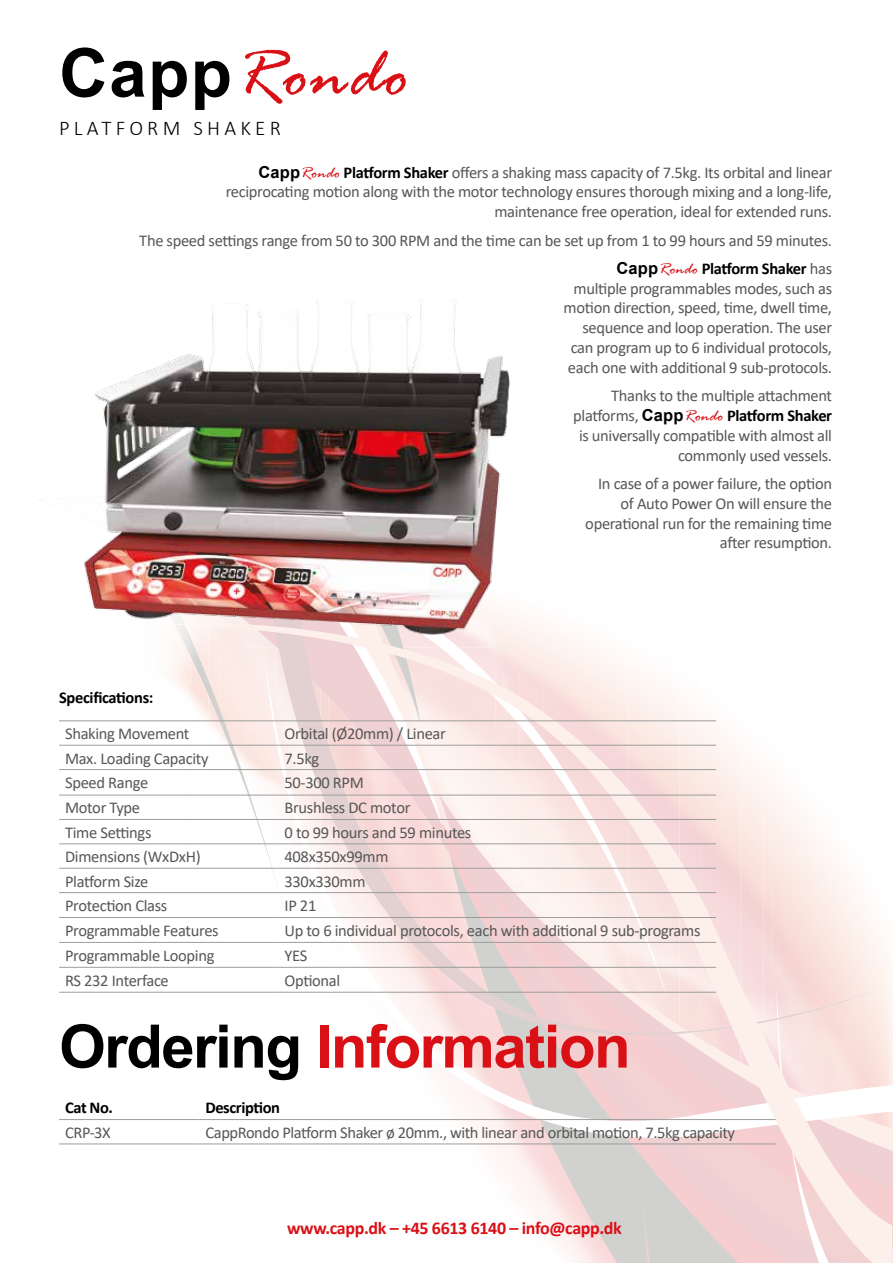
<style>
.page{position:relative;width:893px;height:1263px;background:#fff}
.page>*{position:absolute;margin:0;border:0;box-sizing:border-box;transform-origin:0 0}
.t1{font:italic 72px "Rage";letter-spacing:.02em;color:#d91016}
.t2{font:700 60px "Arial";letter-spacing:-.025em;color:#d91016}
.t3{font:300 21px "Calibri";letter-spacing:.2em;color:#000}
.t4{font:700 18px "Calibri";letter-spacing:-.02em;color:#d91016}
.t5{font:16.5px/19.8px "Calibri";letter-spacing:-.02em;color:#575756;text-align:right}
.t6{font:700 16.5px "Calibri";letter-spacing:-.025em;color:#000}
.s1{font-family:"Arial";font-weight:700;font-style:normal;font-size:67.5px;color:#000}
.s2{font-family:"Arial";font-weight:700;color:#000}
.s3{font-family:"Rage";font-style:italic;color:#d91016}
.s4{font-weight:700;color:#000}
.s5{color:#000}
</style>
<div class="page">
<svg style="left:167px;top:645px;width:725px;height:618px"></svg>
<img style="left:59px;top:779px;width:184px;height:36px">
<img style="left:543px;top:628px;width:37px;height:45px">
<img style="left:431px;top:673px;width:149px;height:106px">
<img style="left:245px;top:763px;width:65px;height:16px">
<img style="left:340px;top:763px;width:46px;height:16px">
<img style="left:386px;top:763px;width:45px;height:16px">
<img style="left:521px;top:727px;width:48px;height:52px">
<img style="left:281px;top:763px;width:7px;height:16px">
<img style="left:415px;top:763px;width:13px;height:16px">
<img style="left:310px;top:763px;width:30px;height:16px">
<img style="left:542px;top:712px;width:38px;height:48px">
<img style="left:59px;top:727px;width:131px;height:52px">
<img style="left:426px;top:727px;width:93px;height:36px">
<img style="left:245px;top:746px;width:59px;height:17px">
<img style="left:335px;top:755px;width:36px;height:8px">
<img style="left:371px;top:746px;width:55px;height:17px">
<img style="left:277px;top:755px;width:7px;height:8px">
<img style="left:407px;top:746px;width:15px;height:17px">
<img style="left:304px;top:755px;width:31px;height:8px">
<img style="left:421px;top:727px;width:86px;height:18px">
<img style="left:245px;top:729px;width:29px;height:16px">
<img style="left:243px;top:687px;width:31px;height:42px">
<img style="left:421px;top:727px;width:75px;height:2px">
<img style="left:519px;top:621px;width:24px;height:76px">
<img style="left:519px;top:697px;width:24px;height:30px">
<img style="left:496px;top:649px;width:23px;height:14px">
<img style="left:496px;top:687px;width:23px;height:40px">
<img style="left:507px;top:710px;width:12px;height:15px">
<img style="left:507px;top:689px;width:12px;height:21px">
<img style="left:496px;top:702px;width:11px;height:8px">
<img style="left:496px;top:687px;width:11px;height:15px">
<img style="left:268px;top:687px;width:6px;height:40px">
<img style="left:421px;top:687px;width:75px;height:40px">
<svg style="left:490px;top:696px;width:6px;height:2px"></svg>
<img style="left:479px;top:687px;width:17px;height:9px">
<img style="left:59px;top:687px;width:146px;height:40px">
<svg style="left:190px;top:721px;width:55px;height:60px"></svg>
<img style="left:226px;top:687px;width:17px;height:40px">
<img style="left:205px;top:687px;width:21px;height:40px">
<svg style="left:496px;top:663px;width:23px;height:24px"></svg>
<svg style="left:274px;top:687px;width:147px;height:68px;background:#f1dcdb"></svg>
<img style="left:243px;top:649px;width:253px;height:38px">
<img style="left:211px;top:649px;width:22px;height:38px">
<img style="left:233px;top:649px;width:10px;height:38px">
<img style="left:167px;top:649px;width:44px;height:38px">
<img style="left:84px;top:299px;width:438px;height:350px">
<hr style="left:59px;top:720px;width:220px;height:1px;background:#9d9d9c">
<hr style="left:279px;top:720px;width:437px;height:1px;background:#9d9d9c">
<hr style="left:59px;top:745px;width:220px;height:1px;background:#9d9d9c">
<hr style="left:279px;top:745px;width:437px;height:1px;background:#9d9d9c">
<hr style="left:59px;top:769px;width:220px;height:1px;background:#9d9d9c">
<hr style="left:279px;top:769px;width:437px;height:1px;background:#9d9d9c">
<hr style="left:59px;top:795px;width:220px;height:1px;background:#9d9d9c">
<hr style="left:279px;top:795px;width:437px;height:1px;background:#9d9d9c">
<hr style="left:59px;top:819px;width:220px;height:1px;background:#9d9d9c">
<hr style="left:279px;top:819px;width:437px;height:1px;background:#9d9d9c">
<hr style="left:59px;top:843px;width:220px;height:1px;background:#9d9d9c">
<hr style="left:279px;top:843px;width:437px;height:1px;background:#9d9d9c">
<hr style="left:59px;top:868px;width:220px;height:1px;background:#9d9d9c">
<hr style="left:279px;top:868px;width:437px;height:1px;background:#9d9d9c">
<hr style="left:59px;top:892px;width:220px;height:1px;background:#9d9d9c">
<hr style="left:279px;top:892px;width:437px;height:1px;background:#9d9d9c">
<hr style="left:59px;top:917px;width:220px;height:1px;background:#9d9d9c">
<hr style="left:279px;top:917px;width:437px;height:1px;background:#9d9d9c">
<hr style="left:59px;top:942px;width:220px;height:1px;background:#9d9d9c">
<hr style="left:279px;top:942px;width:437px;height:1px;background:#9d9d9c">
<hr style="left:59px;top:967px;width:220px;height:1px;background:#9d9d9c">
<hr style="left:279px;top:967px;width:437px;height:1px;background:#9d9d9c">
<hr style="left:59px;top:992px;width:220px;height:1px;background:#9d9d9c">
<hr style="left:279px;top:992px;width:437px;height:1px;background:#9d9d9c">
<hr style="left:59px;top:1119px;width:140px;height:1px;background:#9d9d9c">
<hr style="left:199px;top:1119px;width:577px;height:1px;background:#9d9d9c">
<hr style="left:59px;top:1143px;width:140px;height:1px;background:#9d9d9c">
<hr style="left:199px;top:1143px;width:577px;height:1px;background:#9d9d9c">
<h1 class="t1" style="left:59px;top:36px;width:352px"><span class="s1">Capp</span>Rondo</h1>
<p class="t3" style="left:59px;top:115px;width:223px">PLATFORM SHAKER</p>
<p class="t5" style="left:226px;top:162px;width:608px"><span class="s2">Capp</span><span class="s3">Rondo</span> <span class="s4">Platform Shaker</span> offers a shaking mass capacity of 7.5kg. Its orbital and linear reciprocating motion along with the motor technology ensures thorough mixing and a long-life, maintenance free operation, ideal for extended runs.</p>
<p class="t5" style="left:139px;top:225px;width:694px;line-height:28.3px">The speed settings range from 50 to 300 RPM and the time can be set up from 1 to 99 hours and 59 minutes.<br><span class="s2">Capp</span><span class="s3">Rondo</span> <span class="s4">Platform Shaker</span> has</p>
<p class="t5" style="left:564px;top:278px;width:270px">multiple programmables modes, such as motion direction, speed, time, dwell time, sequence and loop operation. The user can program up to 6 individual protocols, each one with additional 9 sub-protocols.</p>
<p class="t5" style="left:573px;top:385px;width:260px">Thanks to the multiple attachment platforms, <span class="s2">Capp</span><span class="s3">Rondo</span> <span class="s4">Platform Shaker </span>is universally compatible with almost all commonly used vessels.</p>
<p class="t5" style="left:585px;top:473px;width:248px">In case of a power failure, the option of Auto Power On will ensure the operational run for the remaining time after resumption.</p>
<p class="t6" style="left:59px;top:686px;width:96px">Specifications:</p>
<p class="t5" style="left:65px;top:723px;width:126px">Shaking Movement</p>
<p class="t5" style="left:285px;top:723px;width:163px">Orbital (Ø20mm) / Linear</p>
<p class="t5" style="left:65px;top:748px;width:145px">Max. Loading Capacity</p>
<p class="t5" style="left:285px;top:748px;width:36px">7.5kg</p>
<p class="t5" style="left:65px;top:772px;width:85px">Speed Range</p>
<p class="t5" style="left:285px;top:772px;width:81px">50-300 RPM</p>
<p class="t5" style="left:65px;top:798px;width:77px">Motor Type</p>
<p class="t5" style="left:285px;top:798px;width:127px">Brushless DC motor</p>
<p class="t5" style="left:65px;top:822px;width:88px">Time Settings</p>
<p class="t5" style="left:285px;top:822px;width:188px">0 to 99 hours and 59 minutes</p>
<p class="t5" style="left:65px;top:846px;width:137px">Dimensions (WxDxH)</p>
<p class="t5" style="left:285px;top:846px;width:105px">408x350x99mm</p>
<p class="t5" style="left:65px;top:871px;width:85px">Platform Size</p>
<p class="t5" style="left:285px;top:871px;width:83px">330x330mm</p>
<p class="t5" style="left:65px;top:895px;width:104px">Protection Class</p>
<p class="t5" style="left:285px;top:895px;width:33px">IP 21</p>
<p class="t5" style="left:65px;top:920px;width:155px">Programmable Features</p>
<p class="t5" style="left:285px;top:920px;width:417px">Up to 6 individual protocols, each with additional 9 sub-programs</p>
<p class="t5" style="left:65px;top:945px;width:151px">Programmable Looping</p>
<p class="t5" style="left:285px;top:945px;width:24px">YES</p>
<p class="t5" style="left:65px;top:970px;width:105px">RS 232 Interface</p>
<p class="t5" style="left:285px;top:970px;width:57px">Optional</p>
<h2 class="t2" style="left:59px;top:1004px;width:573px"><span class="s5">Ordering</span> Information</h2>
<p class="t6" style="left:65px;top:1095px;width:49px">Cat No.</p>
<p class="t6" style="left:205px;top:1095px;width:76px">Description</p>
<p class="t5" style="left:65px;top:1122px;width:47px">CRP-3X</p>
<p class="t5" style="left:205px;top:1122px;width:531px">CappRondo Platform Shaker ø 20mm., with linear and orbital motion, 7.5kg capacity</p>
<p class="t4" style="left:287px;top:1215px;width:336px">www.capp.dk – +45 6613 6140 – info@capp.dk</p>
</div>
